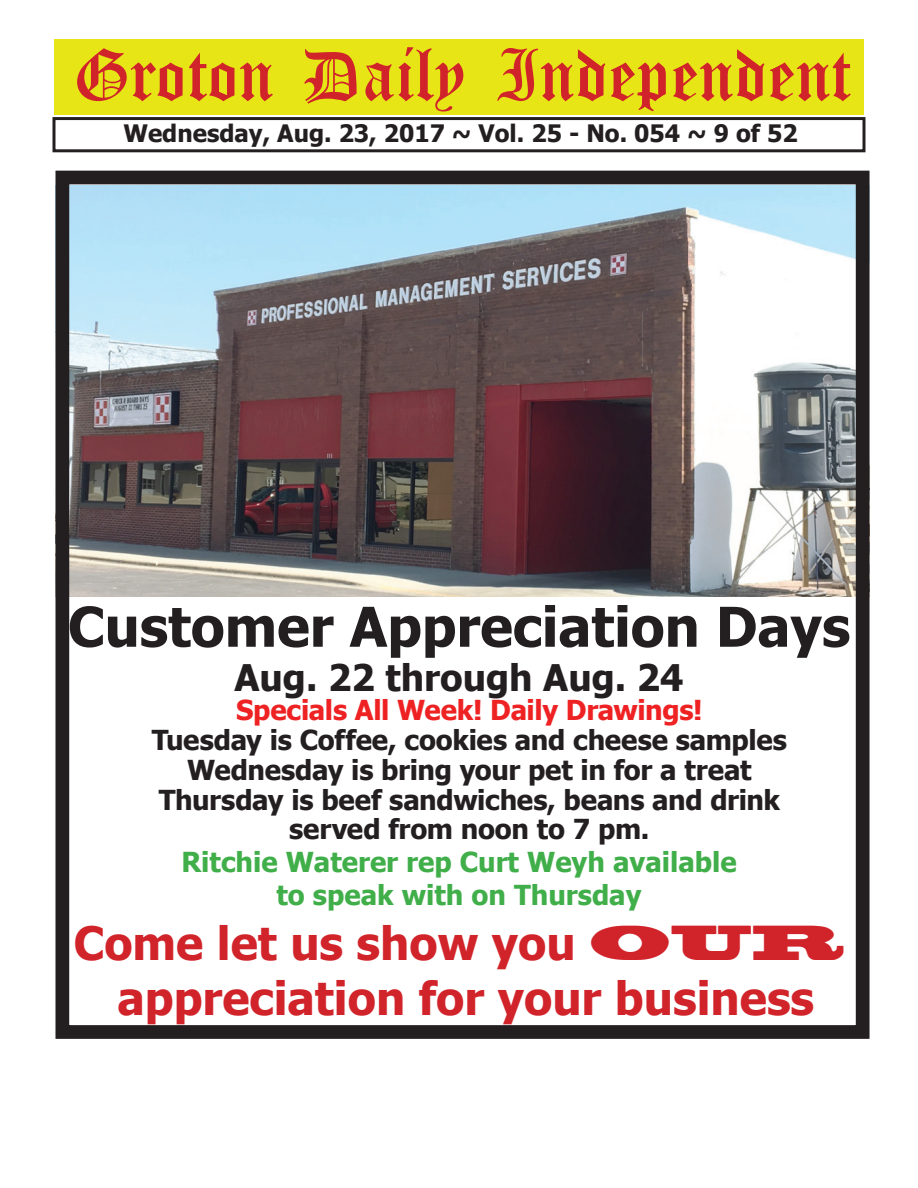
<style>
.page{position:relative;width:918px;height:1188px;background:#fff}
.page>*{position:absolute;margin:0;border:0;box-sizing:border-box;transform-origin:0 0}
.t1{font:700 54.9px "Tahoma";color:#231f20}
.t2{font:54px "Old English Five";color:#d1232a}
.t3{font:700 45.75px/54.9px "Tahoma";color:#d1232a;text-align:center}
.t4{font:700 36.6px "Tahoma";color:#231f20}
.t5{font:700 27.45px/29.7px "Tahoma";letter-spacing:-.01em;color:#231f20;text-align:center}
.t6{font:700 27.45px/33px "Tahoma";color:#40ae49;text-align:center}
.t7{font:700 27.45px "Tahoma";letter-spacing:-.015em;color:#ee2123}
.t8{font:700 24px "Tahoma";color:#231f20}
.s1{font-family:"Blackoak Std";font-weight:400}
</style>
<div class="page">
<div style="left:52px;top:117px;width:814px;height:35px;border:3px solid #231f20"></div>
<div style="left:54px;top:40px;width:810px;height:75px;background:#e7e515"></div>
<img style="left:70px;top:186px;width:785px;height:411px">
<div style="left:55px;top:171px;width:815px;height:868px;border:14px solid #231f20"></div>
<h2 class="t2" style="left:73px;top:50px;width:779px">Groton Daily Independent</h2>
<p class="t8" style="left:123px;top:116px;width:676px">Wednesday, Aug. 23, 2017 ~ Vol. 25 - No. 054 ~ 9 of 52</p>
<h1 class="t1" style="left:68px;top:588px;width:784px">Customer Appreciation Days</h1>
<h3 class="t4" style="left:234px;top:652px;width:451px">Aug. 22 through Aug. 24</h3>
<p class="t7" style="left:236px;top:691px;width:468px">Specials All Week! Daily Drawings!</p>
<p class="t5" style="left:152px;top:724px;width:637px">Tuesday is Coffee, cookies and cheese samples Wednesday is bring your pet in for a treat Thursday is beef sandwiches, beans and drink served from noon to 7 pm.</p>
<p class="t6" style="left:181px;top:844px;width:557px">Ritchie Waterer rep Curt Weyh available to speak with on Thursday</p>
<h3 class="t3" style="left:74px;top:913px;width:772px">Come let us show you <span class="s1">OUR </span>appreciation for your business</h3>
</div>
